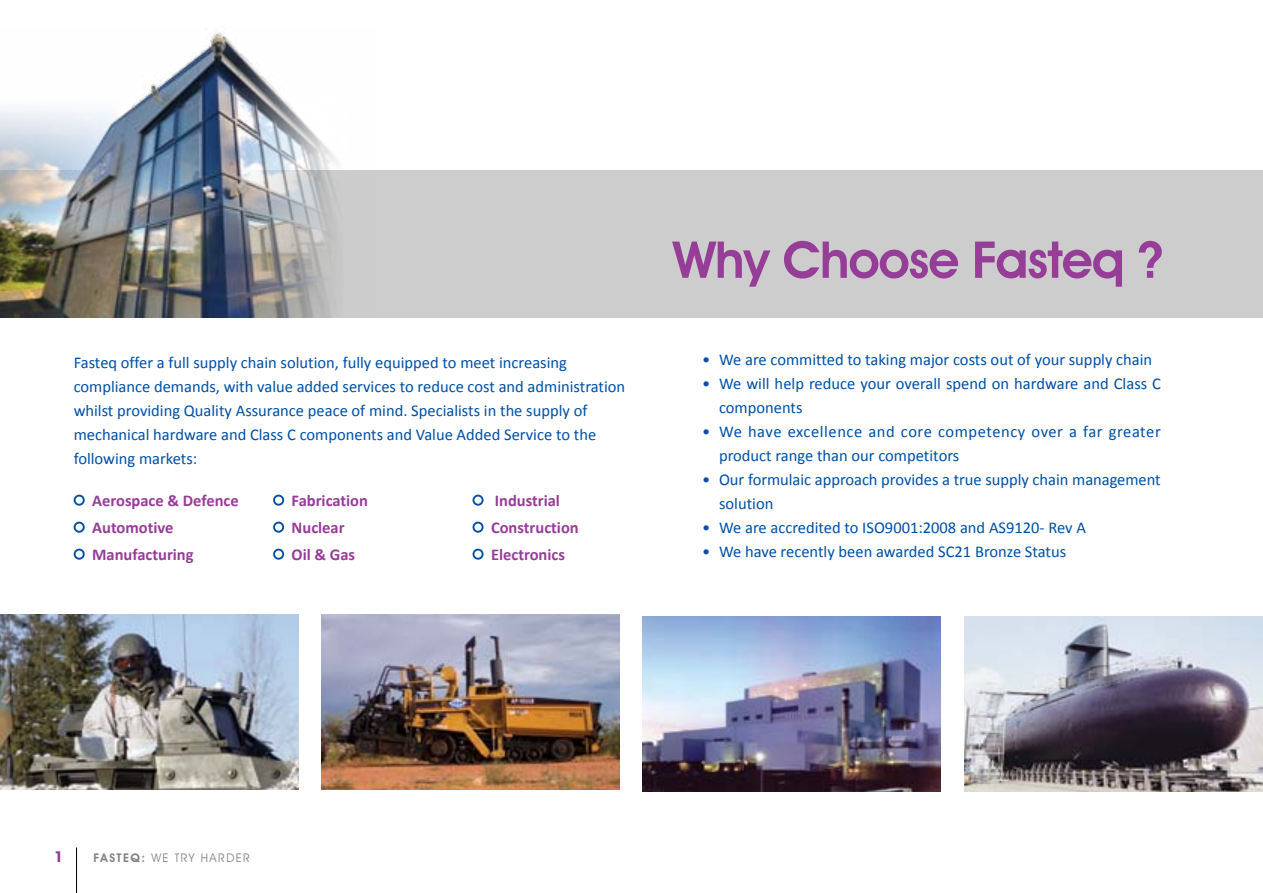
<style>
.page{position:relative;width:1263px;height:893px;background:#fff}
.page>*{position:absolute;margin:0;border:0;box-sizing:border-box;transform-origin:0 0}
.t1{font:600 51px "Avant Garde IT Cby BT";letter-spacing:-.02em;color:#963d97}
.t2{font:16.5px/24px "Calibri";color:#004fa3}
.t3{font:700 16.5px/27px "Calibri";color:#963d97}
.t4{font:16.5px/24px "Calibri";letter-spacing:.02em;color:#004fa3}
.t5{font:700 15px "Avant Garde IT Cby BT";color:#963d97}
.t6{font:12px "Avant Garde IT Cby BT";letter-spacing:.12em;color:#808285}
.s1{font-weight:600}
</style>
<div class="page">
<img style="left:642px;top:616px;width:299px;height:175px">
<img style="left:964px;top:616px;width:299px;height:175px">
<img style="left:321px;top:614px;width:299px;height:175px">
<img style="left:0;top:614px;width:299px;height:175px">
<div style="left:0;top:170px;width:1263px;height:147px;background:#cdcdcd"></div>
<svg style="left:74px;top:495px;width:11px;height:11px"></svg>
<svg style="left:74px;top:522px;width:11px;height:11px"></svg>
<svg style="left:74px;top:549px;width:11px;height:11px"></svg>
<svg style="left:273px;top:495px;width:11px;height:11px"></svg>
<svg style="left:273px;top:522px;width:11px;height:11px"></svg>
<svg style="left:273px;top:549px;width:11px;height:11px"></svg>
<svg style="left:472px;top:495px;width:12px;height:11px"></svg>
<svg style="left:472px;top:522px;width:12px;height:11px"></svg>
<svg style="left:472px;top:549px;width:12px;height:11px"></svg>
<hr style="left:76px;top:847px;width:1px;height:46px;background:#000">
<img style="left:0;top:31px;width:338px;height:286px">
<h1 class="t1" style="left:673px;top:229px;width:492px">Why Choose Fasteq ?</h1>
<p class="t2" style="left:74px;top:350px;width:553px">Fasteq offer a full supply chain solution, fully equipped to meet increasing compliance demands, with value added services to reduce cost and administration whilst providing Quality Assurance peace of mind. Specialists in the supply of mechanical hardware and Class C components and Value Added Service to the following markets:</p>
<p class="t2" style="left:702px;top:347px;width:452px">• We are committed to taking major costs out of your supply chain</p>
<p class="t2" style="left:719px;top:371px;width:443px;text-indent:-17px">• We will help reduce your overall spend on hardware and Class C components</p>
<p class="t4" style="left:719px;top:419px;width:443px;text-indent:-17px">• We have excellence and core competency over a far greater product range than our competitors</p>
<p class="t2" style="left:719px;top:467px;width:443px;text-indent:-17px">• Our formulaic approach provides a true supply chain management solution</p>
<p class="t2" style="left:702px;top:515px;width:385px">• We are accredited to ISO9001:2008 and AS9120- Rev A</p>
<p class="t2" style="left:702px;top:539px;width:366px">• We have recently been awarded SC21 Bronze Status</p>
<p class="t3" style="left:92px;top:486px;width:148px">Aerospace &amp; Defence<br>Automotive<br>Manufacturing</p>
<p class="t3" style="left:292px;top:486px;width:78px">Fabrication<br>Nuclear<br>Oil &amp; Gas</p>
<p class="t3" style="left:491px;top:486px;width:89px">Industrial<br>Construction<br>Electronics</p>
<p class="t5" style="left:54px;top:848px;width:10px">1</p>
<p class="t6" style="left:93px;top:850px;width:158px"><span class="s1">Fasteq:</span> WE TRY HARDER</p>
</div>
